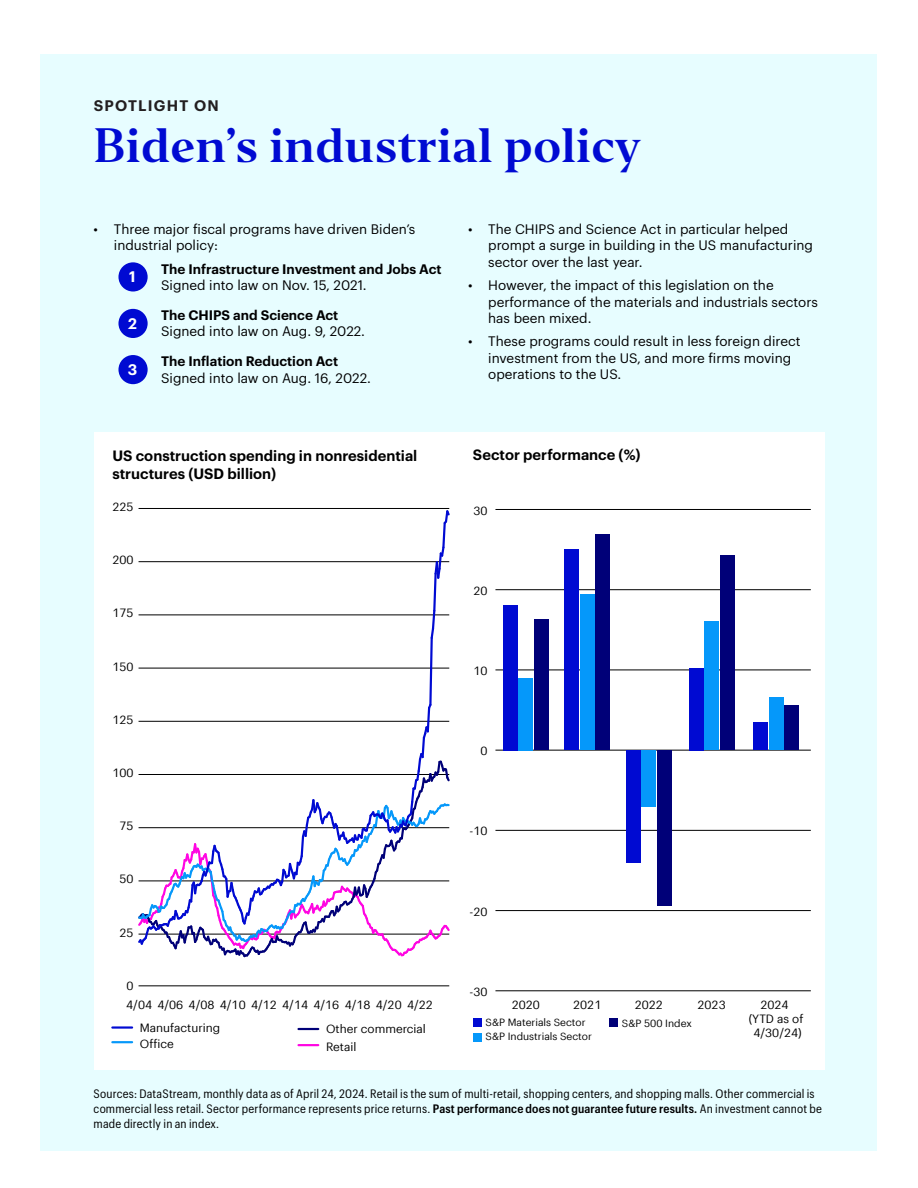
<style>
.page{position:relative;width:918px;height:1188px;background:#fff}
.page>*{position:absolute;margin:0;border:0;box-sizing:border-box;transform-origin:0 0}
.Section_Title_H3{font:45px "Invesco Editor";color:#000ad2}
.Section_Title_H3-2{font:600 15px "Graphik";letter-spacing:.08em;color:#231f20}
.t1{font:600 15px "Graphik";color:#fff}
.t2{font:600 14.7px/17.5px "Graphik";color:#000}
.t3{font:13.5px/16.5px "Graphik";color:#000}
.t4{font:600 13.5px/16.5px "Graphik";color:#000}
.INV_US_-_disclosure_8_10pt{font:12px/15px "Graphik Compact";letter-spacing:.01em;color:#000}
.t5{font:11.7px/14.1px "Graphik TF";color:#000;text-align:center}
.t6{font:10.2px "Graphik TF";color:#000}
.s1{font-weight:400}
.s2{font-weight:600}
</style>
<div class="page">
<div style="left:40px;top:54px;width:838px;height:1097px;background:#e7fdff"></div>
<div style="left:118px;top:262px;width:30px;height:30px;background:#000ad2;border-radius:50%"></div>
<div style="left:118px;top:309px;width:30px;height:29px;background:#000ad2;border-radius:50%"></div>
<div style="left:118px;top:355px;width:30px;height:29px;background:#000ad2;border-radius:50%"></div>
<div style="left:94px;top:432px;width:730px;height:637px;background:#fff"></div>
<hr style="left:139px;top:986px;width:310px;height:1px;background:#000">
<svg style="left:138px;top:508px;width:312px;height:450px"></svg>
<hr style="left:298px;top:1044px;width:20px;height:2px;background:#ff05e2">
<hr style="left:298px;top:1028px;width:20px;height:2px;background:#000078">
<hr style="left:112px;top:1041px;width:20px;height:2px;background:#0598fa">
<hr style="left:112px;top:1026px;width:20px;height:3px;background:#000ad2">
<hr style="left:495px;top:991px;width:316px;height:1px;background:#000">
<hr style="left:495px;top:910px;width:316px;height:1px;background:#000">
<hr style="left:495px;top:830px;width:316px;height:1px;background:#000">
<hr style="left:495px;top:750px;width:316px;height:1px;background:#000">
<hr style="left:495px;top:670px;width:316px;height:1px;background:#000">
<hr style="left:495px;top:589px;width:316px;height:1px;background:#000">
<hr style="left:495px;top:509px;width:316px;height:1px;background:#000">
<div style="left:534px;top:620px;width:14px;height:130px;background:#000078"></div>
<div style="left:596px;top:534px;width:14px;height:216px;background:#000078"></div>
<div style="left:657px;top:750px;width:14px;height:156px;background:#000078"></div>
<div style="left:720px;top:556px;width:14px;height:194px;background:#000078"></div>
<div style="left:785px;top:705px;width:14px;height:45px;background:#000078"></div>
<div style="left:519px;top:678px;width:14px;height:72px;background:#0598fa"></div>
<div style="left:580px;top:595px;width:14px;height:155px;background:#0598fa"></div>
<div style="left:642px;top:750px;width:14px;height:57px;background:#0598fa"></div>
<div style="left:705px;top:621px;width:14px;height:129px;background:#0598fa"></div>
<div style="left:769px;top:697px;width:14px;height:53px;background:#0598fa"></div>
<div style="left:503px;top:605px;width:14px;height:145px;background:#000ad2"></div>
<div style="left:565px;top:550px;width:14px;height:200px;background:#000ad2"></div>
<div style="left:626px;top:750px;width:14px;height:113px;background:#000ad2"></div>
<div style="left:689px;top:668px;width:14px;height:82px;background:#000ad2"></div>
<div style="left:753px;top:723px;width:14px;height:27px;background:#000ad2"></div>
<div style="left:473px;top:1018px;width:9px;height:9px;background:#000ad2"></div>
<div style="left:473px;top:1033px;width:9px;height:9px;background:#0598fa"></div>
<div style="left:609px;top:1018px;width:9px;height:9px;background:#000078"></div>
<h3 class="Section_Title_H3-2" style="left:94px;top:95px;width:127px">SPOTLIGHT ON</h3>
<h3 class="Section_Title_H3" style="left:94px;top:116px;width:549px">Biden’s industrial policy</h3>
<p class="t3" style="left:114px;top:220px;width:303px;text-indent:-20px">• Three major fiscal programs have driven Biden’s industrial policy:</p>
<p class="t4" style="left:161px;top:259px;width:282px">The Infrastructure Investment and Jobs Act<br><span class="s1">Signed into law on Nov. 15, 2021.</span></p>
<p class="t3" style="left:161px;top:306px;width:205px"><span class="s2">The CHIPS and Science Act<br></span>Signed into law on Aug. 9, 2022.</p>
<p class="t3" style="left:161px;top:352px;width:211px"><span class="s2">The Inflation Reduction Act<br></span>Signed into law on Aug. 16, 2022.</p>
<p class="t1" style="left:129px;top:266px;width:8px">1</p>
<p class="t1" style="left:128px;top:312px;width:10px">2</p>
<p class="t1" style="left:128px;top:358px;width:11px">3</p>
<p class="t3" style="left:488px;top:220px;width:326px;text-indent:-20px">• The CHIPS and Science Act in particular helped prompt a surge in building in the US manufacturing sector over the last year.</p>
<p class="t3" style="left:488px;top:276px;width:331px;text-indent:-20px">• However, the impact of this legislation on the performance of the materials and industrials sectors has been mixed.</p>
<p class="t3" style="left:488px;top:332px;width:314px;text-indent:-20px">• These programs could result in less foreign direct investment from the US, and more firms moving operations to the US.</p>
<p class="t2" style="left:112px;top:446px;width:307px">US construction spending in nonresidential structures (USD billion)</p>
<p class="t2" style="left:473px;top:444px;width:169px">Sector performance (%)</p>
<p class="t5" style="left:113px;top:499px;width:23px">225</p>
<p class="t5" style="left:113px;top:552px;width:23px">200</p>
<p class="t5" style="left:113px;top:605px;width:23px">175</p>
<p class="t5" style="left:113px;top:658px;width:23px">150</p>
<p class="t5" style="left:113px;top:712px;width:23px">125</p>
<p class="t5" style="left:113px;top:765px;width:23px">100</p>
<p class="t5" style="left:120px;top:818px;width:16px">75</p>
<p class="t5" style="left:120px;top:871px;width:16px">50</p>
<p class="t5" style="left:120px;top:924px;width:16px">25</p>
<p class="t5" style="left:127px;top:978px;width:9px">0</p>
<p class="t5" style="left:126px;top:996px;width:27px">4/04</p>
<p class="t5" style="left:157px;top:996px;width:27px">4/06</p>
<p class="t5" style="left:189px;top:996px;width:27px">4/08</p>
<p class="t5" style="left:220px;top:996px;width:27px">4/10</p>
<p class="t5" style="left:251px;top:996px;width:27px">4/12</p>
<p class="t5" style="left:282px;top:996px;width:27px">4/14</p>
<p class="t5" style="left:313px;top:996px;width:27px">4/16</p>
<p class="t5" style="left:345px;top:996px;width:27px">4/18</p>
<p class="t5" style="left:376px;top:996px;width:27px">4/20</p>
<p class="t5" style="left:407px;top:996px;width:27px">4/22</p>
<p class="t5" style="left:140px;top:1019px;width:82px">Manufacturing</p>
<p class="t5" style="left:140px;top:1035px;width:36px">Office</p>
<p class="t5" style="left:326px;top:1021px;width:101px">Other commercial</p>
<p class="t5" style="left:326px;top:1038px;width:32px">Retail</p>
<p class="t5" style="left:474px;top:502px;width:16px">30</p>
<p class="t5" style="left:474px;top:583px;width:16px">20</p>
<p class="t5" style="left:474px;top:663px;width:16px">10</p>
<p class="t5" style="left:481px;top:743px;width:9px">0</p>
<p class="t5" style="left:470px;top:823px;width:19px">-10</p>
<p class="t5" style="left:470px;top:903px;width:19px">-20</p>
<p class="t5" style="left:470px;top:984px;width:19px">-30</p>
<p class="t5" style="left:512px;top:996px;width:30px">2020</p>
<p class="t5" style="left:573px;top:996px;width:30px">2021</p>
<p class="t5" style="left:635px;top:996px;width:30px">2022</p>
<p class="t5" style="left:698px;top:996px;width:30px">2023</p>
<p class="t6" style="left:622px;top:1015px;width:71px">S&amp;P 500 Index</p>
<p class="t6" style="left:486px;top:1029px;width:108px">S&amp;P Industrials Sector</p>
<p class="t6" style="left:486px;top:1015px;width:102px">S&amp;P Materials Sector</p>
<p class="t5" style="left:749px;top:996px;width:56px">2024 (YTD as of<br>4/30/24)</p>
<p class="INV_US_-_disclosure_8_10pt" style="left:94px;top:1085px;width:730px">Sources: DataStream, monthly data as of April 24, 2024. Retail is the sum of multi-retail, shopping centers, and shopping malls. Other commercial is commercial less retail. Sector performance represents price returns. <span class="s2">Past performance does not guarantee future results.</span> An investment cannot be made directly in an index.</p>
</div>
